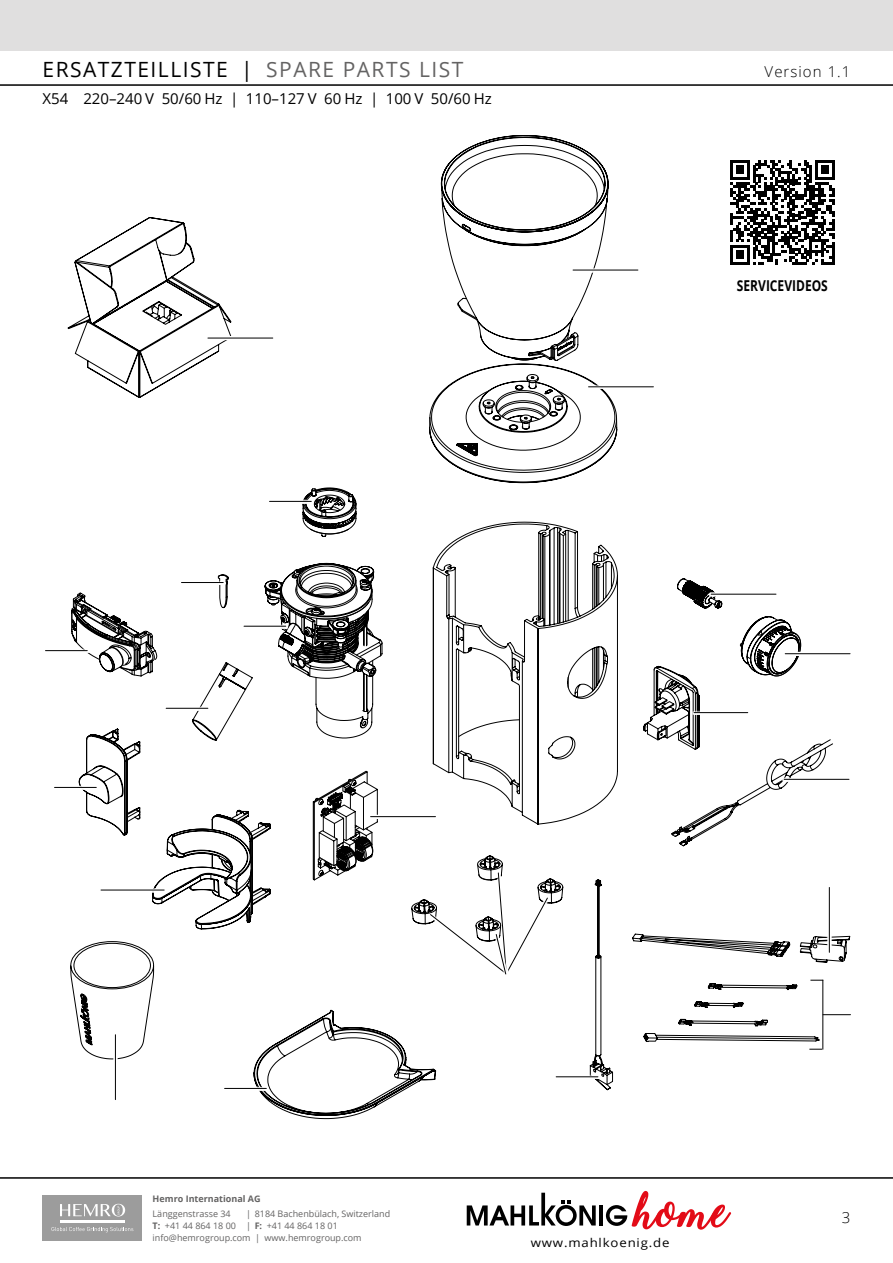
<style>
.page{position:relative;width:893px;height:1263px;background:#fff}
.page>*{position:absolute;margin:0;border:0;box-sizing:border-box;transform-origin:0 0}
.t1{font:21px "Open Sans";letter-spacing:.07em;color:#000}
.t2{font:15px "Open Sans";color:#000}
.Beschriftung_große_Q{font:700 15px "Open Sans";color:#000;scale:.8 1}
.t3{font:300 15px "Open Sans";letter-spacing:.07em;color:#000}
.t4{font:12px "Open Sans";letter-spacing:.065em;color:#000;scale:1.1 1}
.t5{font:9px/11.9px "Open Sans";color:#646363}
.t6{font:700 9px "Open Sans";color:#646363}
.s1{color:#646363}
.s2{font-weight:700}
</style>
<div class="page">
<div style="left:43px;top:1195px;width:99px;height:45px;background:#9c9c9c"></div>
<hr style="left:104px;top:1220px;width:21px;height:2px;background:#fff">
<hr style="left:82px;top:1220px;width:21px;height:2px;background:#fff">
<hr style="left:60px;top:1220px;width:21px;height:2px;background:#fff">
<svg style="left:52px;top:1227px;width:81px;height:5px"></svg>
<svg style="left:60px;top:1204px;width:65px;height:12px"></svg>
<div style="left:0;top:0;width:893px;height:51px;background:#e0dfdf"></div>
<hr style="left:0;top:1177px;width:893px;height:2px;background:#000">
<hr style="left:0;top:84px;width:893px;height:2px;background:#000">
<hr style="left:599px;top:1205px;width:4px;height:20px;background:#000">
<svg style="left:467px;top:1193px;width:129px;height:33px"></svg>
<svg style="left:606px;top:1191px;width:125px;height:39px"></svg>
<svg style="left:265px;top:563px;width:117px;height:175px"></svg>
<svg style="left:303px;top:488px;width:53px;height:49px"></svg>
<svg style="left:192px;top:662px;width:61px;height:79px"></svg>
<svg style="left:218px;top:574px;width:11px;height:34px"></svg>
<svg style="left:677px;top:578px;width:45px;height:31px"></svg>
<svg style="left:71px;top:593px;width:86px;height:83px"></svg>
<svg style="left:313px;top:771px;width:65px;height:110px"></svg>
<svg style="left:590px;top:879px;width:23px;height:211px"></svg>
<svg style="left:632px;top:933px;width:218px;height:30px"></svg>
<svg style="left:643px;top:616px;width:190px;height:230px"></svg>
<svg style="left:429px;top:135px;width:188px;height:348px"></svg>
<svg style="left:152px;top:810px;width:119px;height:119px"></svg>
<svg style="left:79px;top:729px;width:61px;height:107px"></svg>
<svg style="left:67px;top:217px;width:165px;height:181px"></svg>
<svg style="left:70px;top:941px;width:84px;height:118px"></svg>
<svg style="left:253px;top:1010px;width:183px;height:109px"></svg>
<svg style="left:730px;top:160px;width:105px;height:105px"></svg>
<hr style="left:832px;top:242px;width:3px;height:23px;background:#000">
<svg style="left:433px;top:522px;width:185px;height:302px"></svg>
<svg style="left:441px;top:528px;width:166px;height:266px"></svg>
<svg style="left:571px;top:268px;width:68px;height:4px"></svg>
<hr style="left:573px;top:270px;width:65px;height:1px;background:#000">
<svg style="left:586px;top:384px;width:68px;height:5px"></svg>
<hr style="left:588px;top:386px;width:65px;height:1px;background:#000">
<svg style="left:691px;top:710px;width:59px;height:5px"></svg>
<hr style="left:694px;top:712px;width:54px;height:1px;background:#000">
<svg style="left:782px;top:777px;width:68px;height:5px"></svg>
<hr style="left:784px;top:779px;width:65px;height:1px;background:#000">
<svg style="left:411px;top:855px;width:152px;height:120px"></svg>
<svg style="left:113px;top:1032px;width:5px;height:68px"></svg>
<hr style="left:115px;top:1035px;width:1px;height:64px;background:#000">
<div style="left:222px;top:1086px;width:47px;height:5px;background:#fff"></div>
<hr style="left:225px;top:1088px;width:41px;height:1px;background:#000">
<svg style="left:368px;top:814px;width:70px;height:5px"></svg>
<hr style="left:371px;top:816px;width:64px;height:1px;background:#000">
<svg style="left:709px;top:592px;width:68px;height:4px"></svg>
<hr style="left:711px;top:594px;width:65px;height:1px;background:#000">
<svg style="left:827px;top:887px;width:5px;height:68px"></svg>
<hr style="left:829px;top:887px;width:1px;height:65px;background:#000">
<svg style="left:783px;top:651px;width:68px;height:5px"></svg>
<hr style="left:785px;top:653px;width:65px;height:1px;background:#000">
<svg style="left:165px;top:706px;width:45px;height:5px"></svg>
<hr style="left:166px;top:708px;width:42px;height:1px;background:#000">
<svg style="left:45px;top:648px;width:45px;height:5px"></svg>
<hr style="left:45px;top:650px;width:42px;height:1px;background:#000">
<svg style="left:809px;top:1049px;width:13px;height:1px"></svg>
<svg style="left:643px;top:980px;width:207px;height:62px"></svg>
<hr style="left:822px;top:980px;width:1px;height:69px;background:#000">
<svg style="left:205px;top:336px;width:69px;height:4px"></svg>
<hr style="left:208px;top:338px;width:65px;height:1px;background:#000">
<svg style="left:555px;top:1074px;width:45px;height:5px"></svg>
<hr style="left:556px;top:1076px;width:42px;height:1px;background:#000">
<svg style="left:54px;top:785px;width:45px;height:5px"></svg>
<hr style="left:55px;top:787px;width:41px;height:1px;background:#000">
<svg style="left:100px;top:888px;width:67px;height:4px"></svg>
<hr style="left:101px;top:890px;width:63px;height:1px;background:#000">
<div style="left:179px;top:580px;width:46px;height:5px;background:#fff"></div>
<hr style="left:181px;top:582px;width:42px;height:1px;background:#000">
<svg style="left:269px;top:499px;width:45px;height:5px"></svg>
<hr style="left:270px;top:501px;width:41px;height:1px;background:#000">
<svg style="left:243px;top:624px;width:45px;height:4px"></svg>
<hr style="left:244px;top:626px;width:42px;height:1px;background:#000">
<h1 class="t1" style="left:43px;top:55px;width:422px">Ersatzte illiste | <span class="s1">Spare Parts List</span></h1>
<h2 class="t2" style="left:43px;top:88px;width:451px">X54 220–240 V 50/60 Hz | 110–127 V 60 Hz | 100 V 50/60 Hz</h2>
<h2 class="t3" style="left:765px;top:62px;width:87px">Version 1.1</h2>
<p class="Beschriftung_große_Q" style="left:737px;top:275px;width:115px">SERVICEVIDEOS</p>
<p class="t6" style="left:153px;top:1192px;width:109px">Hemro International AG</p>
<p class="t5" style="left:153px;top:1207px;width:80px">Länggenstrasse 34</p>
<p class="t5" style="left:153px;top:1207px;width:239px;text-indent:94px">| 8184 Bachenbülach, Switzerland<br><span class="s2">T:</span> +41 44 864 18 00 | <span class="s2">F:</span> +41 44 864 18 01 info@hemrogroup.com | www.hemrogroup.com</p>
<h3 class="t4" style="left:531px;top:1234px;width:128px">www.mahlkoenig.de</h3>
<h2 class="t3" style="left:842px;top:1207px;width:10px">3</h2>
</div>
